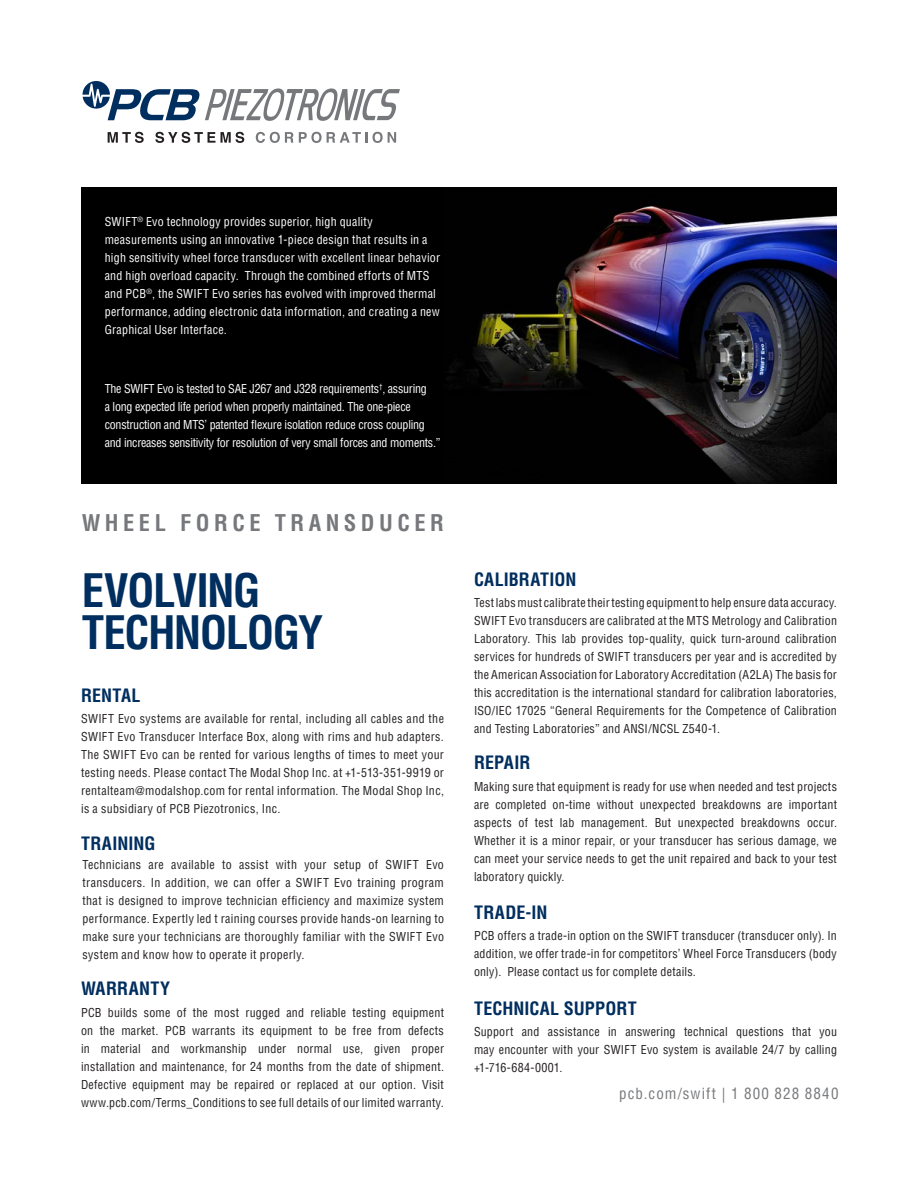
<style>
.page{position:relative;width:918px;height:1188px;background:#fff}
.page>*{position:absolute;margin:0;border:0;box-sizing:border-box;transform-origin:0 0}
.Main_Headline{font:700 condensed 45px/42px "Helvetica LT Pro";letter-spacing:-.035em;color:#002e5e}
.model{font:700 condensed 22.5px "Helvetica LT Pro";letter-spacing:.2em;color:#76787b}
.subheader{font:700 condensed 18px "Helvetica LT Pro";letter-spacing:.005em;color:#002e5e}
.subheader-2{font:700 condensed 18px "Helvetica LT Pro";letter-spacing:.025em;color:#002e5e}
.Footer_Contact{font:condensed 15px "Helvetica LT Pro";letter-spacing:.075em;color:#76787b}
.subheader-3{font:condensed 12px/18px "Helvetica LT Pro";letter-spacing:.02em;color:#231f20;text-align:justify}
.t1{font:condensed 12px/18px "Helvetica LT Pro";letter-spacing:.015em;color:#fff}
.t2{font:condensed 12px/18px "Helvetica LT Pro";letter-spacing:-.02em;color:#fff}
</style>
<div class="page">
<svg style="left:205px;top:88px;width:195px;height:33px"></svg>
<svg style="left:82px;top:81px;width:117px;height:39px"></svg>
<svg style="left:108px;top:132px;width:36px;height:11px"></svg>
<svg style="left:155px;top:132px;width:89px;height:11px"></svg>
<svg style="left:256px;top:132px;width:37px;height:11px"></svg>
<svg style="left:299px;top:132px;width:97px;height:11px"></svg>
<div style="left:81px;top:188px;width:756px;height:296px;background:#000"></div>
<img style="left:449px;top:206px;width:388px;height:278px">
<p class="t1" style="left:105px;top:213px;width:337px">SWIFT<sup>®</sup> Evo technology provides superior, high quality measurements using an innovative 1-piece design that results in a high sensitivity wheel force transducer with excellent linear behavior and high overload capacity. Through the combined efforts of MTS and PCB<sup>®</sup>, the SWIFT Evo series has evolved with improved thermal performance, adding electronic data information, and creating a new Graphical User Interface.</p>
<p class="t2" style="left:105px;top:379px;width:337px">The SWIFT Evo is tested to SAE J267 and J328 requirements<sup>†</sup>, assuring<br>a long expected life period when properly maintained. The one-piece construction and MTS’ patented flexure isolation reduce cross coupling and increases sensitivity for resolution of very small forces and moments.”</p>
<p class="model" style="left:82px;top:508px;width:364px">WHEEL FORCE TRANSDUCER</p>
<p class="Main_Headline" style="left:82px;top:568px;width:243px">EVOLVING<br>TECHNOLOGY</p>
<p class="subheader" style="left:81px;top:684px;width:61px">RENTAL</p>
<p class="subheader-3" style="left:81px;top:710px;width:365px">SWIFT Evo systems are available for rental, including all cables and the SWIFT Evo Transducer Interface Box, along with rims and hub adapters.<br>The SWIFT Evo can be rented for various lengths of times to meet your testing needs. Please contact The Modal Shop Inc. at +1-513-351-9919 or rentalteam@modalshop.com for rental information. The Modal Shop Inc, is a subsidiary of PCB Piezotronics, Inc.</p>
<p class="subheader" style="left:81px;top:832px;width:76px">TRAINING</p>
<p class="subheader-3" style="left:82px;top:856px;width:363px">Technicians are available to assist with your setup of SWIFT Evo transducers. In addition, we can offer a SWIFT Evo training program that is designed to improve technician efficiency and maximize system performance. Expertly led t raining courses provide hands-on learning to make sure your technicians are thoroughly familiar with the SWIFT Evo system and know how to operate it properly.</p>
<p class="subheader-2" style="left:81px;top:977px;width:91px">WARRANTY</p>
<p class="subheader-3" style="left:81px;top:1003px;width:365px">PCB builds some of the most rugged and reliable testing equipment on the market. PCB warrants its equipment to be free from defects in material and workmanship under normal use, given proper installation and maintenance, for 24 months from the date of shipment.<br>Defective equipment may be repaired or replaced at our option. Visit www.pcb.com/Terms_Conditions to see full details of our limited warranty.</p>
<p class="subheader" style="left:474px;top:567px;width:104px">CALIBRATION</p>
<p class="subheader-3" style="left:474px;top:594px;width:365px">Test labs must calibrate their testing equipment to help ensure data accuracy.<br>SWIFT Evo transducers are calibrated at the MTS Metrology and Calibration Laboratory. This lab provides top-quality, quick turn-around calibration services for hundreds of SWIFT transducers per year and is accredited by the American Association for Laboratory Accreditation (A2LA) The basis for this accreditation is the international standard for calibration laboratories, ISO/IEC 17025 “General Requirements for the Competence of Calibration and Testing Laboratories” and ANSI/NCSL Z540-1.</p>
<p class="subheader" style="left:474px;top:751px;width:58px">REPAIR</p>
<p class="subheader-3" style="left:474px;top:777px;width:365px">Making sure that equipment is ready for use when needed and test projects are completed on-time without unexpected breakdowns are important aspects of test lab management. But unexpected breakdowns occur.<br>Whether it is a minor repair, or your transducer has serious damage, we can meet your service needs to get the unit repaired and back to your test laboratory quickly.</p>
<p class="subheader" style="left:474px;top:901px;width:75px">TRADE-IN</p>
<p class="subheader-3" style="left:474px;top:927px;width:364px">PCB offers a trade-in option on the SWIFT transducer (transducer only). In addition, we offer trade-in for competitors’ Wheel Force Transducers (body only). Please contact us for complete details.</p>
<p class="subheader" style="left:474px;top:997px;width:164px">TECHNICAL SUPPORT</p>
<p class="subheader-3" style="left:474px;top:1023px;width:365px">Support and assistance in answering technical questions that you may encounter with your SWIFT Evo system is available 24/7 by calling +1-716-684-0001.</p>
<p class="Footer_Contact" style="left:619px;top:1084px;width:221px">pcb.com/swift | 1 800 828 8840</p>
</div>
